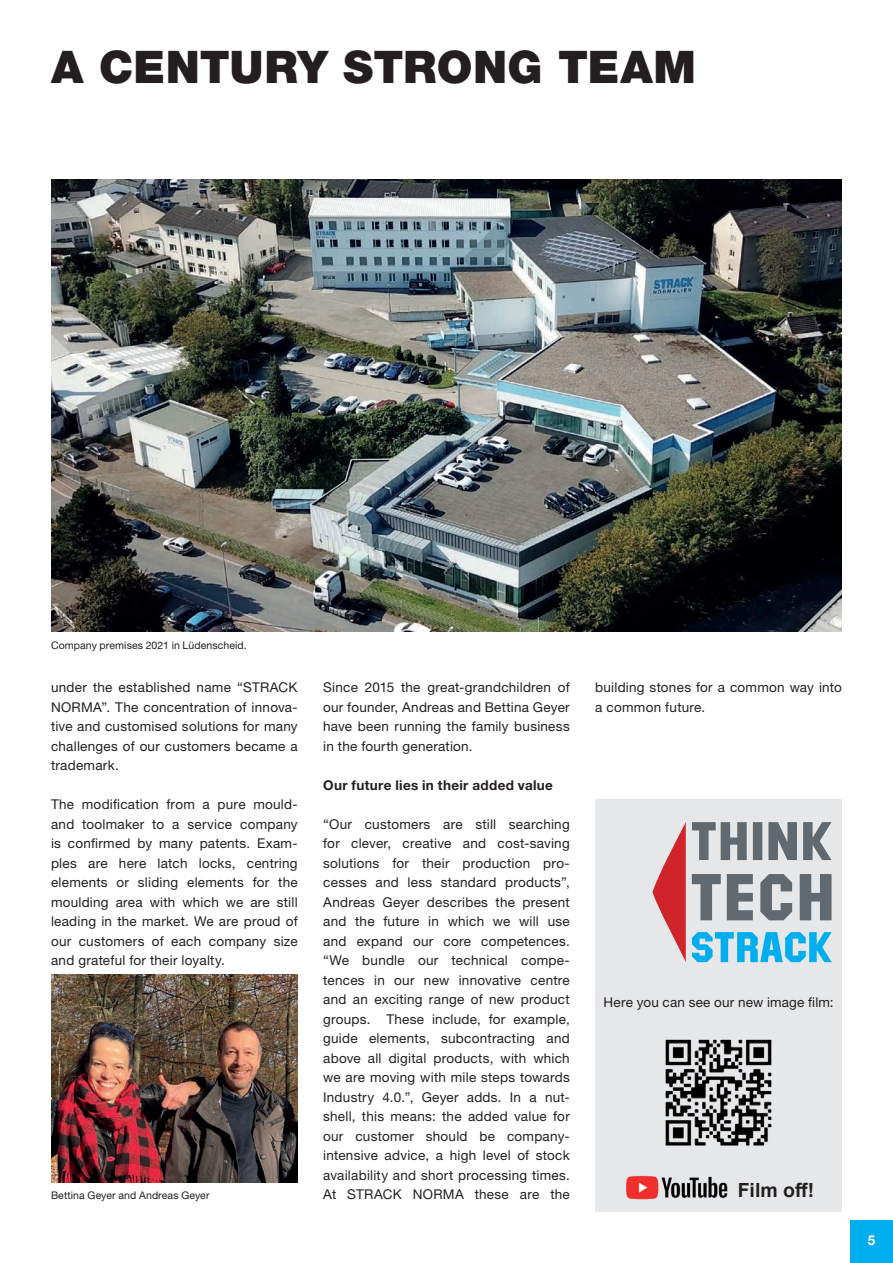
<style>
.page{position:relative;width:893px;height:1263px;background:#fff}
.page>*{position:absolute;margin:0;border:0;box-sizing:border-box;transform-origin:0 0}
.t1{font:900 45px "Helvetica Neue LT Std";letter-spacing:.005em;color:#231f20}
.t2{font:700 19.5px "Arial";color:#231f20}
.t3{font:13.5px/19.5px "Helvetica Neue LT Std";letter-spacing:.02em;color:#231f20;text-align:justify}
.t4{font:700 13.5px "Helvetica Neue LT Std";letter-spacing:.025em;color:#231f20}
.t5{font:700 13.5px "Helvetica Neue LT Std";color:#fff}
.t6{font:10.5px "Helvetica Neue LT Std";letter-spacing:.01em;color:#231f20}
</style>
<div class="page">
<div style="left:595px;top:799px;width:247px;height:413px;background:#e6e7e9"></div>
<div style="left:850px;top:1220px;width:43px;height:43px;background:#00aeef"></div>
<img style="left:626px;top:1175px;width:102px;height:25px">
<svg style="left:652px;top:822px;width:34px;height:140px"></svg>
<svg style="left:692px;top:932px;width:140px;height:30px"></svg>
<svg style="left:692px;top:874px;width:139px;height:46px"></svg>
<svg style="left:692px;top:822px;width:139px;height:38px"></svg>
<img style="left:665px;top:1039px;width:107px;height:107px">
<img style="left:51px;top:179px;width:791px;height:452px">
<img style="left:51px;top:975px;width:247px;height:208px">
<p class="t1" style="left:51px;top:40px;width:646px">A CENTURY STRONG TEAM</p>
<p class="t6" style="left:51px;top:638px;width:197px">Company premises 2021 in Lüdenscheid.</p>
<p class="t3" style="left:51px;top:677px;width:248px">under the established name “STRACK NORMA”. The concentration of innova&shy;tive and customised solutions for many challenges of our customers became a trademark.</p>
<p class="t3" style="left:51px;top:794px;width:248px">The modification from a pure mould&shy;and toolmaker to a service company is confirmed by many patents. Exam&shy;ples are here latch locks, centring elements or sliding elements for the moulding area with which we are still leading in the market. We are proud of our customers of each company size and grateful for their loyalty.</p>
<p class="t6" style="left:51px;top:1189px;width:160px">Bettina Geyer and Andreas Geyer</p>
<p class="t3" style="left:323px;top:677px;width:248px">Since 2015 the great-grandchildren of our founder, Andreas and Bettina Geyer have been running the family business in the fourth generation.</p>
<p class="t4" style="left:323px;top:776px;width:231px">Our future lies in their added value</p>
<p class="t3" style="left:323px;top:814px;width:248px">“Our customers are still searching for clever, creative and cost-saving solutions for their production pro&shy;cesses and less standard products”, Andreas Geyer describes the present and the future in which we will use and expand our core competences. “We bundle our technical compe&shy;tences in our new innovative centre and an exciting range of new product groups. These include, for example, guide elements, subcontracting and above all digital products, with which we are moving with mile steps towards Industry 4.0.”, Geyer adds. In a nut&shy;shell, this means: the added value for our customer should be company&shy;intensive advice, a high level of stock availability and short processing times.<br>At STRACK NORMA these are the</p>
<p class="t3" style="left:595px;top:677px;width:248px">building stones for a common way into a common future.</p>
<p class="t3" style="left:604px;top:992px;width:232px">Here you can see our new image film:</p>
<p class="t2" style="left:738px;top:1176px;width:78px">Film off!</p>
<p class="t5" style="left:868px;top:1231px;width:9px">5</p>
</div>
